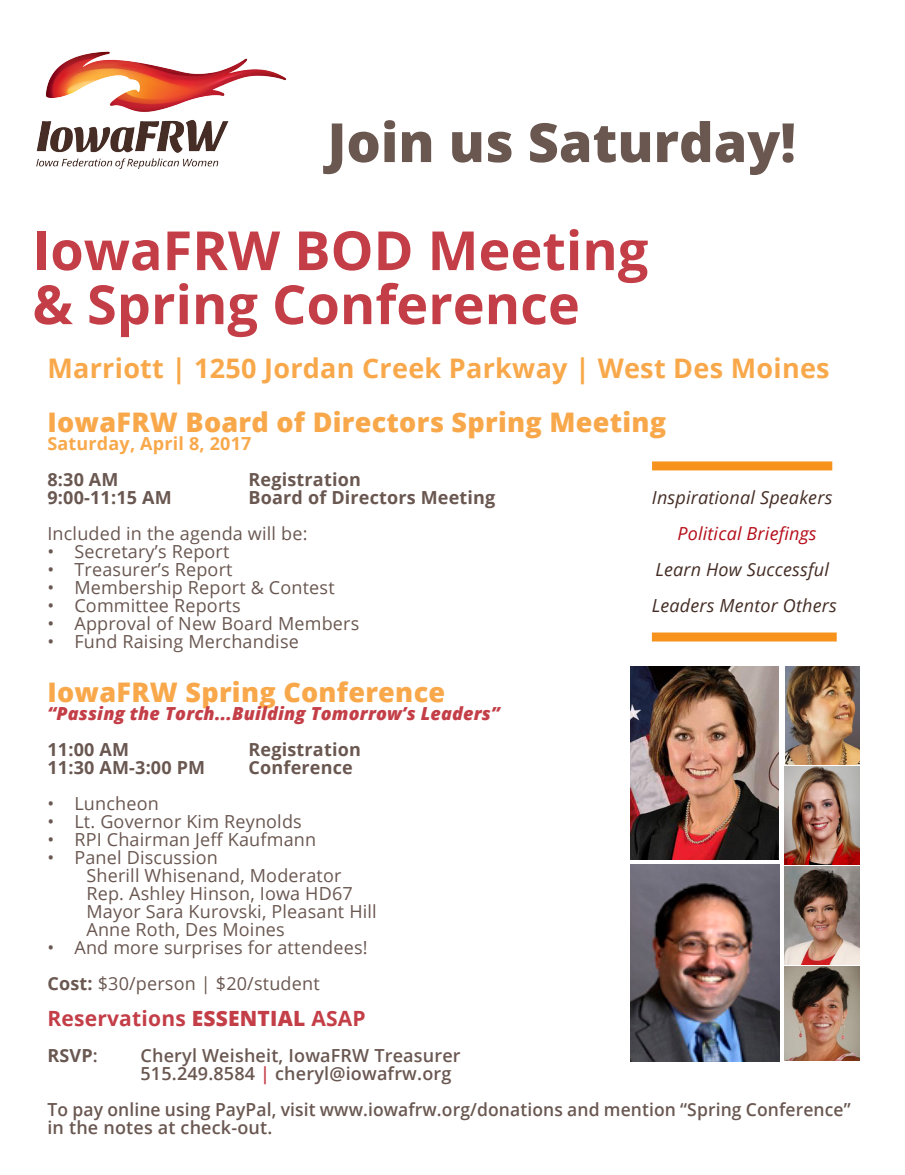
<style>
.page{position:relative;width:905px;height:1175px;background:#fff}
.page>*{position:absolute;margin:0;border:0;box-sizing:border-box;transform-origin:0 0}
.t1{font:700 54px/54px "Open Sans";color:#b50e1a}
.t2{font:800 54px "Open Sans";color:#442d25}
.t3{font:800 27px "Open Sans";letter-spacing:.01em;color:#f7931d}
.t4{font:700 27px "Open Sans";letter-spacing:.01em;color:#f7931d}
.t5{font:700 21px "Open Sans";letter-spacing:.01em;color:#b50e1a}
.t6{font:18px/18px "Open Sans";letter-spacing:.01em;color:#442d25}
.t7{font:600 18px/18px "Open Sans";letter-spacing:.005em;color:#442d25}
.t8{font:700 18px "Open Sans";letter-spacing:.01em;color:#442d25}
.Georgia_bold_italic{font:italic 18px/36px "Open Sans";letter-spacing:.01em;color:#442d25;text-align:center}
.t9{font:italic 800 18px "Open Sans";letter-spacing:.01em;color:#b50e1a}
.t10{font:700 18px "Open Sans";letter-spacing:.01em;color:#f7931d}
.s1{font-weight:700}
.s2{font-weight:800}
.s3{font-weight:600}
.s4{color:#b50e1a}
</style>
<div class="page">
<div style="left:652px;top:461px;width:180px;height:9px;background:#f7931d"></div>
<div style="left:652px;top:632px;width:184px;height:9px;background:#f7931d"></div>
<img style="left:630px;top:667px;width:148px;height:193px">
<img style="left:630px;top:864px;width:149px;height:197px">
<img style="left:784px;top:666px;width:75px;height:198px">
<img style="left:784px;top:866px;width:75px;height:98px">
<img style="left:784px;top:966px;width:75px;height:94px">
<img style="left:36px;top:51px;width:251px;height:117px">
<h1 class="t2" style="left:327px;top:101px;width:470px">Join us Saturday!</h1>
<h1 class="t1" style="left:32px;top:222px;width:617px">IowaFRW BOD Meeting &amp; Spring Conference</h1>
<h2 class="t4" style="left:47px;top:349px;width:783px">Marriott | 1250 Jordan Creek Parkway | West Des Moines</h2>
<h2 class="t3" style="left:47px;top:402px;width:620px">IowaFRW Board of Directors Spring Meeting</h2>
<p class="t10" style="left:47px;top:431px;width:205px">Saturday, April 8, 2017</p>
<p class="t8" style="left:47px;top:467px;width:73px">8:30 AM</p>
<p class="t8" style="left:248px;top:467px;width:114px">Registration</p>
<p class="t8" style="left:47px;top:485px;width:126px">9:00-11:15 AM</p>
<p class="t8" style="left:248px;top:485px;width:248px">Board of Directors Meeting</p>
<p class="t6" style="left:47px;top:524px;width:261px">Included in the agenda will be:</p>
<p class="t6" style="left:47px;top:542px;width:183px">• Secretary’s Report</p>
<p class="t6" style="left:47px;top:560px;width:187px">• Treasurer’s Report</p>
<p class="t6" style="left:47px;top:578px;width:289px">• Membership Report &amp; Contest</p>
<p class="t6" style="left:47px;top:596px;width:195px">• Committee Reports</p>
<p class="t6" style="left:47px;top:614px;width:313px">• Approval of New Board Members</p>
<p class="t6" style="left:47px;top:632px;width:253px">• Fund Raising Merchandise</p>
<h2 class="t3" style="left:47px;top:672px;width:399px">IowaFRW Spring Conference</h2>
<p class="t9" style="left:47px;top:700px;width:454px">“Passing the Torch...Building Tomorrow’s Leaders”</p>
<p class="t8" style="left:47px;top:737px;width:83px">11:00 AM</p>
<p class="t8" style="left:248px;top:737px;width:114px">Registration</p>
<p class="t8" style="left:47px;top:755px;width:159px">11:30 AM-3:00 PM</p>
<p class="t8" style="left:248px;top:755px;width:106px">Conference</p>
<p class="t6" style="left:47px;top:794px;width:113px">• Luncheon</p>
<p class="t6" style="left:47px;top:812px;width:256px">• Lt. Governor Kim Reynolds</p>
<p class="t6" style="left:47px;top:830px;width:270px">• RPI Chairman Jeff Kaufmann</p>
<p class="t6" style="left:86px;top:848px;width:292px;text-indent:-39px">• Panel Discussion<br>Sherill Whisenand, Moderator<br>Rep. Ashley Hinson, Iowa HD67<br>Mayor Sara Kurovski, Pleasant Hill<br>Anne Roth, Des Moines</p>
<p class="t6" style="left:47px;top:929px;width:322px;line-height:36px">• And more surprises for attendees!<br><span class="s1">Cost:</span> $30/person | $20/student</p>
<p class="t5" style="left:47px;top:1004px;width:320px">Reservations <span class="s2">ESSENTIAL</span> ASAP</p>
<p class="t8" style="left:47px;top:1043px;width:52px">RSVP<span class="s3">:</span></p>
<p class="t7" style="left:140px;top:1046px;width:322px">Cheryl Weisheit, IowaFRW Treasurer<br>515.249.8584 <span class="s4">|</span> cheryl@iowafrw.org</p>
<p class="t7" style="left:47px;top:1100px;width:804px">To pay online using PayPal, visit www.iowafrw.org/donations and mention “Spring Conference” in the notes at check-out.</p>
<p class="Georgia_bold_italic" style="left:651px;top:479px;width:186px">Inspirational Speakers<br><span class="s4">Political Briefings<br></span>Learn How Successful<br>Leaders Mentor Others</p>
</div>
